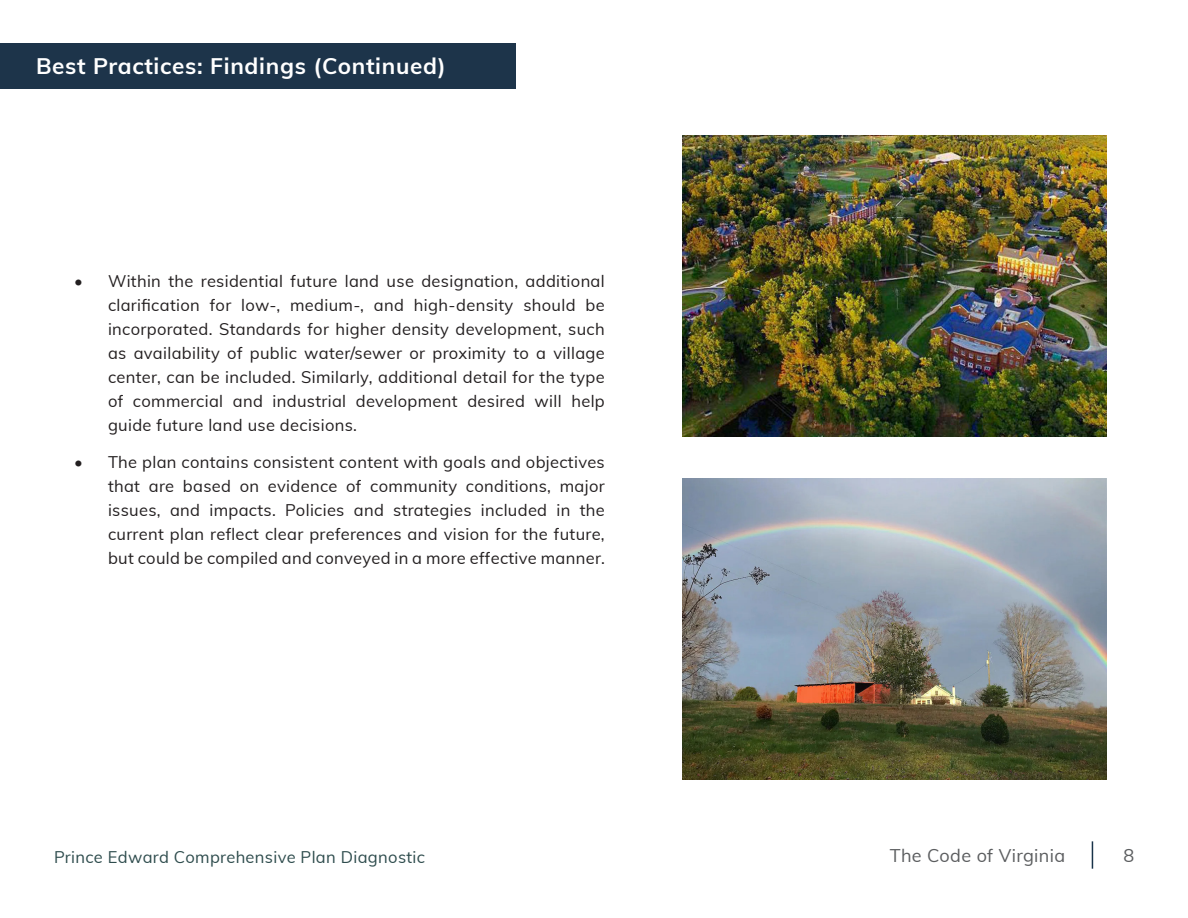
<style>
.page{position:relative;width:1188px;height:918px;background:#fff}
.page>*{position:absolute;margin:0;border:0;box-sizing:border-box;transform-origin:0 0}
.t1{font:700 22.5px "Muli";letter-spacing:.03em;color:#fff}
.t2{font:18px "Muli";letter-spacing:.02em;color:#5b5d5f}
.t3{font:16.5px/24px "Muli";letter-spacing:.02em;color:#231f20;text-align:justify}
.t4{font:16.5px "Muli";letter-spacing:.02em;color:#2e4c4d}
</style>
<div class="page">
<svg style="left:1092px;top:841px;width:1px;height:28px"></svg>
<img style="left:683px;top:135px;width:424px;height:302px">
<div style="left:0;top:43px;width:516px;height:45px;background:#1d344a"></div>
<img style="left:683px;top:478px;width:424px;height:302px">
<p class="t1" style="left:36px;top:49px;width:411px">Best Practices: Findings (Continued)</p>
<p class="t3" style="left:108px;top:268px;width:498px;text-indent:-34px">• Within the residential future land use designation, additional clarification for low-, medium-, and high-density should be incorporated. Standards for higher density development, such as availability of public water/sewer or proximity to a village center, can be included. Similarly, additional detail for the type of commercial and industrial development desired will help guide future land use decisions.</p>
<p class="t3" style="left:108px;top:449px;width:498px;text-indent:-34px">• The plan contains consistent content with goals and objectives that are based on evidence of community conditions, major issues, and impacts. Policies and strategies included in the current plan reflect clear preferences and vision for the future, but could be compiled and conveyed in a more effective manner.</p>
<p class="t4" style="left:54px;top:845px;width:372px">Prince Edward Comprehensive Plan Diagnostic</p>
<p class="t2" style="left:890px;top:843px;width:177px">The Code of Virginia</p>
<p class="t2" style="left:1124px;top:843px;width:12px">8</p>
</div>
